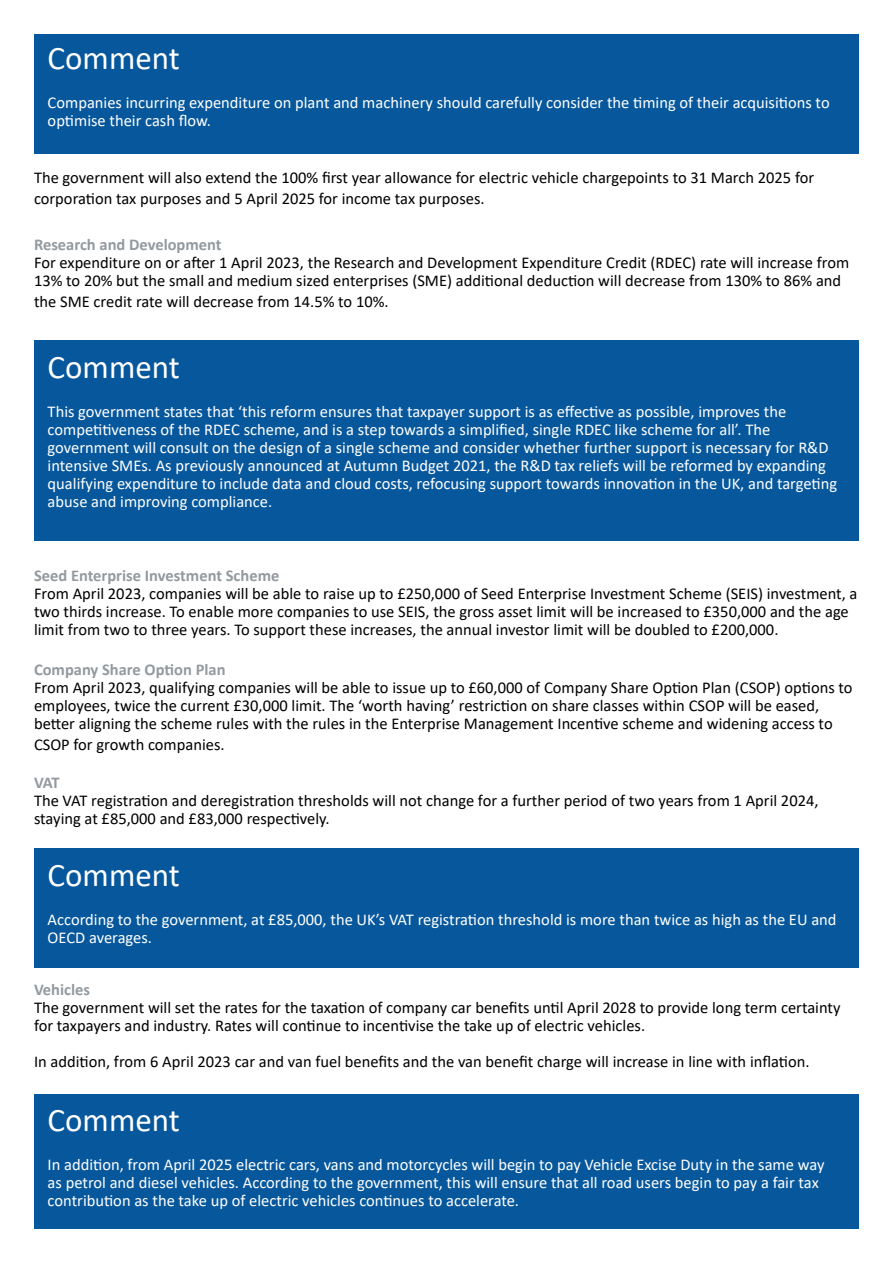
<style>
.page{position:relative;width:893px;height:1263px;background:#fff}
.page>*{position:absolute;margin:0;border:0;box-sizing:border-box;transform-origin:0 0}
.t1{font:33px "Calibri";color:#fff}
.t2{font:16.5px/18px "Calibri";color:#000}
.t3{font:16.5px/18px "Calibri";color:#fff}
.t4{font:700 16.5px "Calibri";color:#92999f}
</style>
<div class="page">
<div style="left:34px;top:340px;width:825px;height:201px;background:#06579c"></div>
<div style="left:34px;top:848px;width:825px;height:119px;background:#06579c"></div>
<div style="left:34px;top:1094px;width:825px;height:135px;background:#06579c"></div>
<div style="left:34px;top:35px;width:825px;height:119px;background:#06579c"></div>
<p class="t1" style="left:48px;top:36px;width:134px">Comment</p>
<p class="t3" style="left:48px;top:94px;width:784px">Companies incurring expenditure on plant and machinery should carefully consider the timing of their acquisitions to optimise their cash flow.</p>
<p class="t2" style="left:34px;top:168px;width:782px">The government will also extend the 100% first year allowance for electric vehicle chargepoints to 31 March 2025 for</p>
<p class="t2" style="left:34px;top:189px;width:452px">corporation tax purposes and 5 April 2025 for income tax purposes.</p>
<p class="t4" style="left:34px;top:233px;width:189px">Research and Development</p>
<p class="t2" style="left:34px;top:253px;width:817px">For expenditure on or after 1 April 2023, the Research and Development Expenditure Credit (RDEC) rate will increase from<br>13% to 20% but the small and medium sized enterprises (SME) additional deduction will decrease from 130% to 86% and</p>
<p class="t2" style="left:34px;top:292px;width:356px">the SME credit rate will decrease from 14.5% to 10%.</p>
<p class="t1" style="left:48px;top:344px;width:134px">Comment</p>
<p class="t3" style="left:48px;top:402px;width:740px">This government states that ‘this reform ensures that taxpayer support is as effective as possible, improves the</p>
<p class="t3" style="left:48px;top:420px;width:724px">competitiveness of the RDEC scheme, and is a step towards a simplified, single RDEC like scheme for all’. The</p>
<p class="t3" style="left:48px;top:438px;width:791px">government will consult on the design of a single scheme and consider whether further support is necessary for R&amp;D intensive SMEs. As previously announced at Autumn Budget 2021, the R&amp;D tax reliefs will be reformed by expanding qualifying expenditure to include data and cloud costs, refocusing support towards innovation in the UK, and targeting abuse and improving compliance.</p>
<p class="t4" style="left:34px;top:564px;width:247px">Seed Enterprise Investment Scheme</p>
<p class="t2" style="left:34px;top:584px;width:825px">From April 2023, companies will be able to raise up to £250,000 of Seed Enterprise Investment Scheme (SEIS) investment, a</p>
<p class="t2" style="left:34px;top:602px;width:816px">two thirds increase. To enable more companies to use SEIS, the gross asset limit will be increased to £350,000 and the age limit from two to three years. To support these increases, the annual investor limit will be doubled to £200,000.</p>
<p class="t4" style="left:34px;top:657px;width:193px">Company Share Option Plan</p>
<p class="t2" style="left:34px;top:678px;width:820px">From April 2023, qualifying companies will be able to issue up to £60,000 of Company Share Option Plan (CSOP) options to employees, twice the current £30,000 limit. The ‘worth having’ restriction on share classes within CSOP will be eased,</p>
<p class="t2" style="left:34px;top:712px;width:800px;line-height:21px">better aligning the scheme rules with the rules in the Enterprise Management Incentive scheme and widening access to<br>CSOP for growth companies.</p>
<p class="t4" style="left:34px;top:771px;width:27px">VAT</p>
<p class="t2" style="left:34px;top:791px;width:786px">The VAT registration and deregistration thresholds will not change for a further period of two years from 1 April 2024,</p>
<p class="t2" style="left:34px;top:809px;width:297px">staying at £85,000 and £83,000 respectively.</p>
<p class="t1" style="left:48px;top:852px;width:134px">Comment</p>
<p class="t3" style="left:48px;top:910px;width:790px">According to the government, at £85,000, the UK’s VAT registration threshold is more than twice as high as the EU and<br>OECD averages.</p>
<p class="t4" style="left:34px;top:977px;width:57px">Vehicles</p>
<p class="t2" style="left:34px;top:998px;width:808px">The government will set the rates for the taxation of company car benefits until April 2028 to provide long term certainty for taxpayers and industry. Rates will continue to incentivise the take up of electric vehicles.</p>
<p class="t2" style="left:34px;top:1052px;width:777px">In addition, from 6 April 2023 car and van fuel benefits and the van benefit charge will increase in line with inflation.</p>
<p class="t1" style="left:48px;top:1097px;width:134px">Comment</p>
<p class="t3" style="left:48px;top:1155px;width:778px">In addition, from April 2025 electric cars, vans and motorcycles will begin to pay Vehicle Excise Duty in the same way as petrol and diesel vehicles. According to the government, this will ensure that all road users begin to pay a fair tax contribution as the take up of electric vehicles continues to accelerate.</p>
</div>
